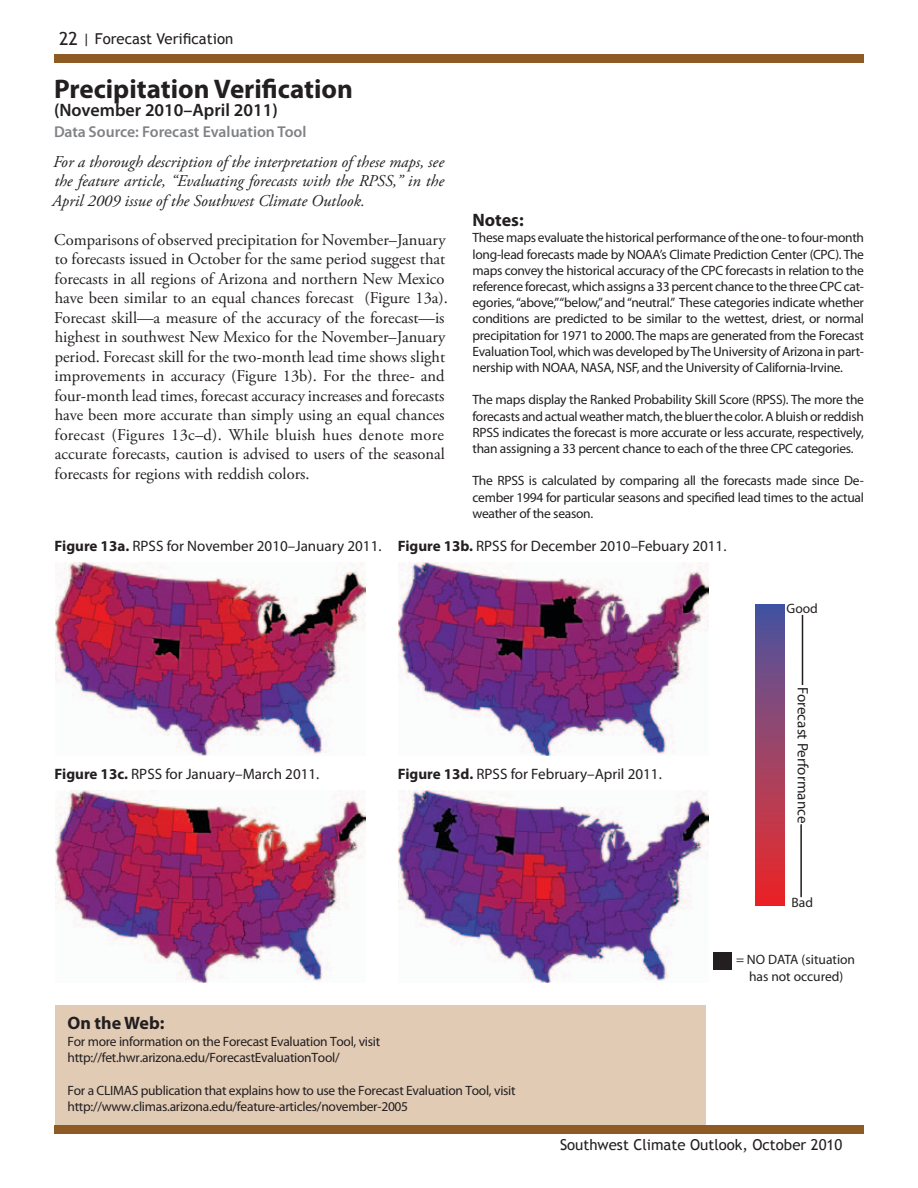
<style>
.page{position:relative;width:918px;height:1188px;background:#fff}
.page>*{position:absolute;margin:0;border:0;box-sizing:border-box;transform-origin:0 0}
.t1{font:700 27px "Myriad Pro";color:#231f20}
.t2{font:600 18px "Myriad Pro";color:#231f20}
.t3{font:700 18px "Myriad Pro";color:#231f20}
.t4{font:16.5px/19.5px "Adobe Garamond Pro";color:#231f20}
.t5{font:italic 16.5px/19.5px "Adobe Garamond Pro";color:#231f20;text-align:justify}
.t6{font:600 15.75px "Myriad Pro";color:#808285}
.t7{font:15.15px "Myriad Pro";color:#231f20}
.t8{font:15px "Trebuchet MS";color:#231f20}
.t9{font:13.5px/16.2px "Myriad Pro";letter-spacing:-.02em;color:#231f20;text-align:justify}
.t10{font:13.5px/16.4px "Myriad";color:#231f20;text-align:center}
.s1{font-size:18px}
.s2{font-weight:700}
</style>
<div class="page">
<div style="left:55px;top:1005px;width:650px;height:128px;background:#e1cbb5"></div>
<img style="left:56px;top:563px;width:310px;height:192px">
<img style="left:399px;top:563px;width:310px;height:192px">
<img style="left:56px;top:790px;width:310px;height:193px">
<img style="left:399px;top:790px;width:310px;height:193px">
<div style="left:756px;top:604px;width:28px;height:302px;background:linear-gradient(to bottom,#4958a3,#ef2927)"></div>
<hr style="left:802px;top:615px;width:1px;height:70px;background:#231f20">
<hr style="left:800px;top:824px;width:2px;height:73px;background:#231f20">
<div style="left:714px;top:952px;width:18px;height:18px;background:#231f20"></div>
<div style="left:54px;top:1125px;width:810px;height:9px;background:#8f5b24"></div>
<div style="left:54px;top:54px;width:810px;height:9px;background:#8f5b24"></div>
<p class="t8" style="left:59px;top:30px;width:176px"><span class="s1">22</span> | Forecast Verification</p>
<h1 class="t1" style="left:54px;top:72px;width:300px">Precipitation Verification</h1>
<h2 class="t2" style="left:54px;top:99px;width:225px">(November 2010–April 2011)</h2>
<p class="t6" style="left:54px;top:122px;width:254px">Data Source: Forecast Evaluation Tool</p>
<p class="t5" style="left:52px;top:152px;width:393px">For a thorough description of the interpretation of these maps, see the feature article, “Evaluating forecasts with the RPSS,” in the April 2009 issue of the Southwest Climate Outlook.</p>
<p class="t4" style="left:54px;top:230px;width:395px">Comparisons of observed precipitation for November–January to forecasts issued in October for the same period suggest that forecasts in all regions of Arizona and northern New Mexico have been similar to an equal chances forecast (Figure 13a).<br>Forecast skill—a measure of the accuracy of the forecast—is highest in southwest New Mexico for the November–January period. Forecast skill for the two-month lead time shows slight improvements in accuracy (Figure 13b). For the three- and four-month lead times, forecast accuracy increases and forecasts have been more accurate than simply using an equal chances forecast (Figures 13c–d). While bluish hues denote more accurate forecasts, caution is advised to users of the seasonal forecasts for regions with reddish colors.</p>
<h2 class="t3" style="left:472px;top:208px;width:53px">Notes:</h2>
<p class="t9" style="left:472px;top:230px;width:393px">These maps evaluate the historical performance of the one- to four-month long-lead forecasts made by NOAA’s Climate Prediction Center (CPC). The maps convey the historical accuracy of the CPC forecasts in relation to the reference forecast, which assigns a 33 percent chance to the three CPC cat&shy;egories, “above,” “below,” and “neutral.” These categories indicate whether conditions are predicted to be similar to the wettest, driest, or normal precipitation for 1971 to 2000. The maps are generated from the Forecast Evaluation Tool, which was developed by The University of Arizona in part&shy;nership with NOAA, NASA, NSF, and the University of California-Irvine.</p>
<p class="t9" style="left:472px;top:392px;width:393px">The maps display the Ranked Probability Skill Score (RPSS). The more the forecasts and actual weather match, the bluer the color. A bluish or reddish RPSS indicates the forecast is more accurate or less accurate, respectively, than assigning a 33 percent chance to each of the three CPC categories.</p>
<p class="t9" style="left:472px;top:473px;width:393px">The RPSS is calculated by comparing all the forecasts made since De&shy;cember 1994 for particular seasons and specified lead times to the actual weather of the season.</p>
<p class="t7" style="left:55px;top:537px;width:328px"><span class="s2">Figure 13a.</span> RPSS for November 2010–January 2011.</p>
<p class="t7" style="left:398px;top:537px;width:330px"><span class="s2">Figure 13b.</span> RPSS for December 2010–Febuary 2011.</p>
<p class="t9" style="left:787px;top:600px;width:33px">Good</p>
<p class="t7" style="left:55px;top:765px;width:266px"><span class="s2">Figure 13c.</span> RPSS for January–March 2011.</p>
<p class="t7" style="left:398px;top:765px;width:266px"><span class="s2">Figure 13d.</span> RPSS for February–April 2011.</p>
<h2 class="t3" style="left:68px;top:1011px;width:98px">On the Web:</h2>
<p class="t9" style="left:68px;top:1033px;width:314px">For more information on the Forecast Evaluation Tool, visit http://fet.hwr.arizona.edu/ForecastEvaluationTool/</p>
<p class="t9" style="left:68px;top:1082px;width:450px">For a CLIMAS publication that explains how to use the Forecast Evaluation Tool, visit http://www.climas.arizona.edu/feature-articles/november-2005</p>
<p class="t7" style="left:812px;top:687px;width:138px;rotate:90deg">Forecast Performance</p>
<p class="t9" style="left:791px;top:894px;width:23px">Bad</p>
<p class="t10" style="left:736px;top:952px;width:121px">= NO DATA (situation has not occured)</p>
<p class="t8" style="left:560px;top:1135px;width:284px">Southwest Climate Outlook, October 2010</p>
</div>
